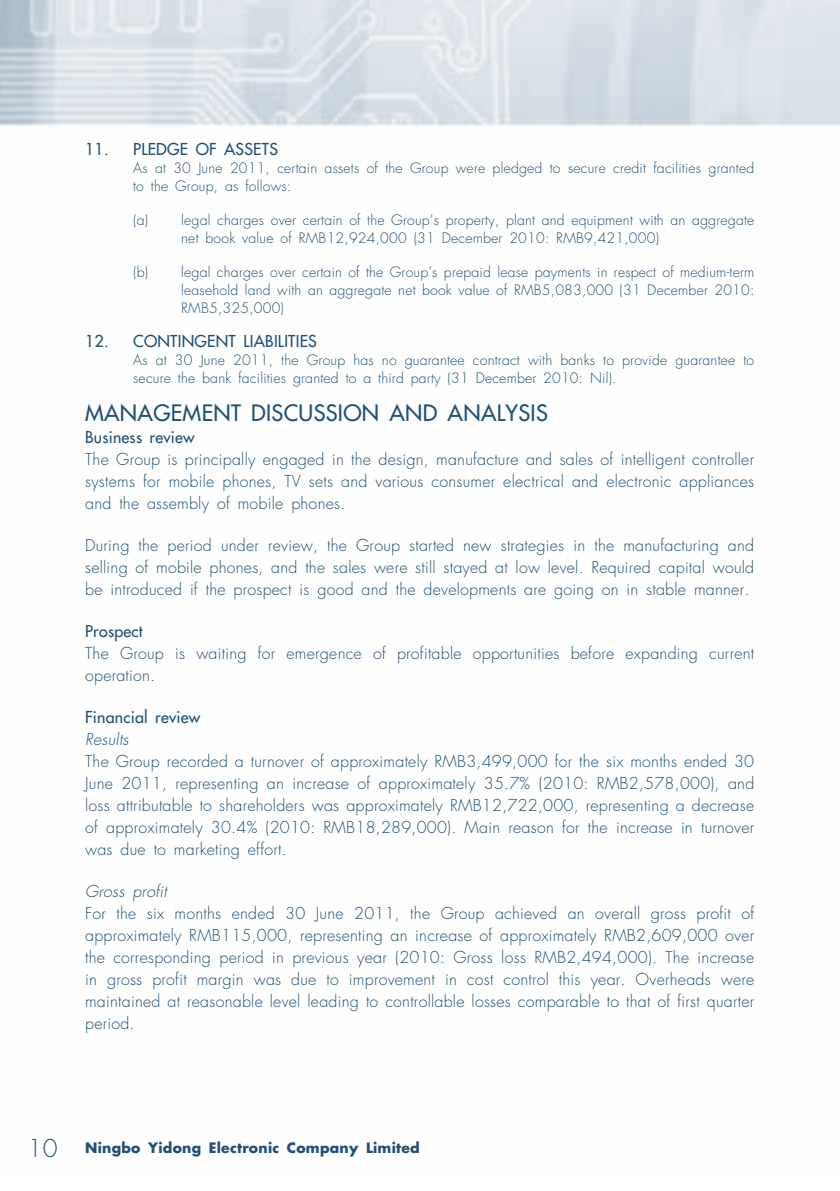
<style>
.page{position:relative;width:840px;height:1191px;background:#fff}
.page>*{position:absolute;margin:0;border:0;box-sizing:border-box;transform-origin:0 0}
.t1{font:500 22px "Futura Std";letter-spacing:.015em;color:#214f76}
.t2{font:300 16px/22px "Futura Std";letter-spacing:.015em;color:#214f76;text-align:justify}
.t3{font:500 16px "Futura Std";letter-spacing:.015em;color:#214f76}
.t4{font:italic 300 16px "Futura Std";letter-spacing:.015em;color:#214f76}
.t5{font:300 14px/18px "Futura Std";letter-spacing:.015em;color:#214f76}
.t6{font:700 14px "Futura Std";letter-spacing:.015em;color:#214f76}
.s1{font-weight:300;font-size:24px}
</style>
<div class="page">
<p class="t3" style="left:85px;top:139px;width:67px">11. Pledge</p>
<p class="t3" style="left:195px;top:139px;width:39px">of assets</p>
<p class="t5" style="left:133px;top:159px;width:622px">As at 30 June 2011, certain assets of the Group were pledged to secure credit facilities granted to the Group, as follows:</p>
<p class="t5" style="left:181px;top:211px;width:574px;text-indent:-48px">(a) legal charges over certain of the Group’s property, plant and equipment with an aggregate net book value of RMB12,924,000 (31 December 2010: RMB9,421,000)</p>
<p class="t5" style="left:181px;top:263px;width:574px;text-align:justify;text-indent:-48px">(b) legal charges over certain of the Group’s prepaid lease payments in respect of medium-term leasehold land with an aggregate net book value of RMB5,083,000 (31 December 2010:<br>RMB5,325,000)</p>
<p class="t3" style="left:85px;top:331px;width:70px">12. Contingent</p>
<p class="t3" style="left:243px;top:331px;width:8px">liabilities</p>
<p class="t5" style="left:133px;top:351px;width:622px">As at 30 June 2011, the Group has no guarantee contract with banks to provide guarantee to secure the bank facilities granted to a third party (31 December 2010: Nil).</p>
<h1 class="t1" style="left:85px;top:399px;width:464px">MANAGEMENT DISCUSSION AND ANALYSIS</h1>
<p class="t3" style="left:85px;top:427px;width:111px">Business review</p>
<p class="t2" style="left:85px;top:449px;width:670px">The Group is principally engaged in the design, manufacture and sales of intelligent controller systems for mobile phones, TV sets and various consumer electrical and electronic appliances and the assembly of mobile phones.</p>
<p class="t2" style="left:85px;top:535px;width:670px">During the period under review, the Group started new strategies in the manufacturing and selling of mobile phones, and the sales were still stayed at low level. Required capital would be introduced if the prospect is good and the developments are going on in stable manner.</p>
<p class="t3" style="left:85px;top:621px;width:59px">Prospect</p>
<p class="t2" style="left:85px;top:643px;width:670px">The Group is waiting for emergence of profitable opportunities before expanding current operation.</p>
<p class="t3" style="left:85px;top:707px;width:117px">Financial review</p>
<p class="t4" style="left:85px;top:729px;width:45px">Results</p>
<p class="t2" style="left:85px;top:751px;width:670px">The Group recorded a turnover of approximately RMB3,499,000 for the six months ended 30<br>June 2011, representing an increase of approximately 35.7% (2010: RMB2,578,000), and loss attributable to shareholders was approximately RMB12,722,000, representing a decrease of approximately 30.4% (2010: RMB18,289,000). Main reason for the increase in turnover was due to marketing effort.</p>
<p class="t4" style="left:85px;top:881px;width:83px">Gross profit</p>
<p class="t2" style="left:85px;top:903px;width:670px">For the six months ended 30 June 2011, the Group achieved an overall gross profit of approximately RMB115,000, representing an increase of approximately RMB2,609,000 over the corresponding period in previous year (2010: Gross loss RMB2,494,000). The increase in gross profit margin was due to improvement in cost control this year. Overheads were maintained at reasonable level leading to controllable losses comparable to that of first quarter period.</p>
<p class="t6" style="left:27px;top:1138px;width:393px"><span class="s1">10</span> Ningbo Yidong Electronic Company Limited</p>
</div>
